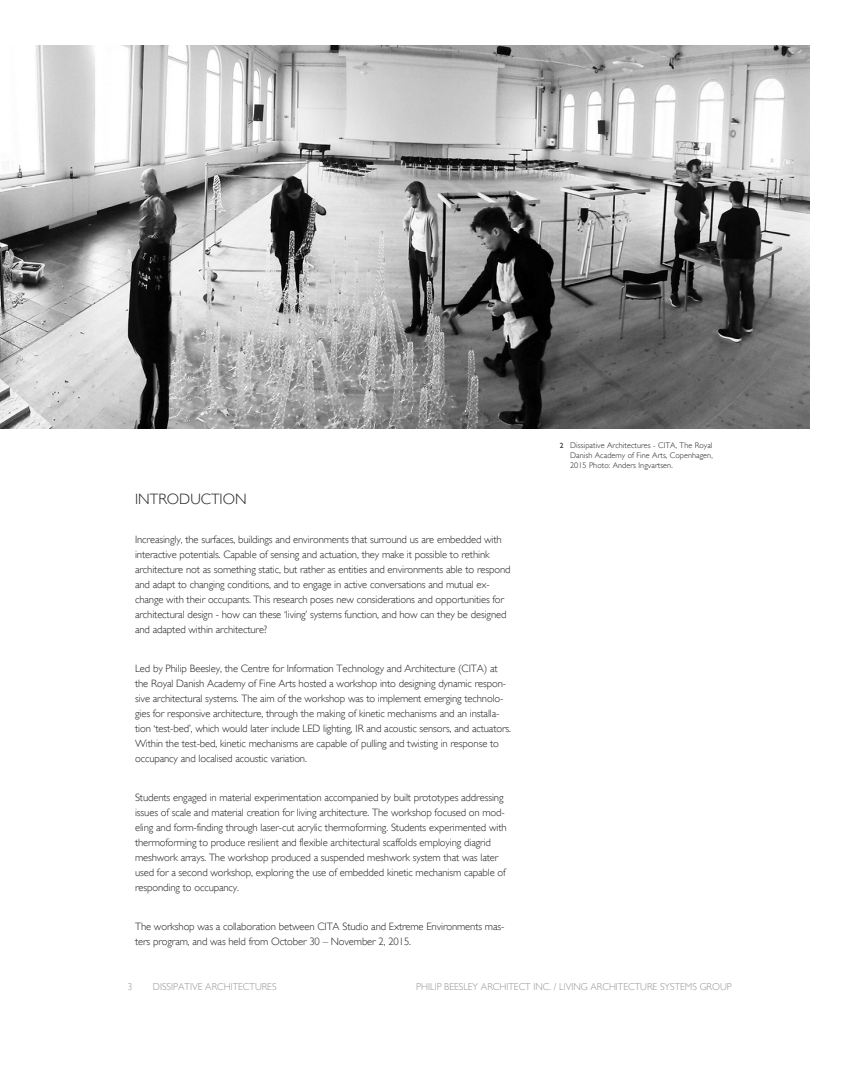
<style>
.page{position:relative;width:855px;height:1080px;background:#fff}
.page>*{position:absolute;margin:0;border:0;box-sizing:border-box;transform-origin:0 0}
.BODY_-_Heading{font:300 15px "Gill Sans";color:#231f20}
.BODY_-_Regular{font:300 10.62px/15px "Gill Sans";letter-spacing:-.01em;color:#231f20}
.FOOTER_-_Text{font:300 10px "Gill Sans";color:#939598}
.BODY_-_Figure_Body{font:300 8.12px/9.8px "Gill Sans";letter-spacing:.01em;color:#231f20;text-align:justify}
.BODY_-_Figure{font:7.5px "Gill Sans";color:#231f20}
</style>
<div class="page">
<img style="left:0;top:45px;width:810px;height:383px">
<p class="BODY_-_Heading" style="left:135px;top:490px;width:113px">INTRODUCTION</p>
<p class="BODY_-_Regular" style="left:135px;top:532px;width:377px">Increasingly, the surfaces, buildings and environments that surround us are embedded with interactive potentials. Capable of sensing and actuation, they make it possible to rethink architecture not as something static, but rather as entities and environments able to respond and adapt to changing conditions, and to engage in active conversations and mutual ex&shy;change with their occupants. This research poses new considerations and opportunities for architectural design - how can these ‘living’ systems function, and how can they be designed and adapted within architecture?</p>
<p class="BODY_-_Regular" style="left:135px;top:661px;width:378px">Led by Philip Beesley, the Centre for Information Technology and Architecture (CITA) at the Royal Danish Academy of Fine Arts hosted a workshop into designing dynamic respon&shy;sive architectural systems. The aim of the workshop was to implement emerging technolo&shy;gies for responsive architecture, through the making of kinetic mechanisms and an installa&shy;tion ‘test-bed’, which would later include LED lighting, IR and acoustic sensors, and actuators.<br>Within the test-bed, kinetic mechanisms are capable of pulling and twisting in response to occupancy and localised acoustic variation.</p>
<p class="BODY_-_Regular" style="left:135px;top:790px;width:373px">Students engaged in material experimentation accompanied by built prototypes addressing issues of scale and material creation for living architecture. The workshop focused on mod&shy;eling and form-finding through laser-cut acrylic thermoforming. Students experimented with thermoforming to produce resilient and flexible architectural scaffolds employing diagrid meshwork arrays. The workshop produced a suspended meshwork system that was later used for a second workshop, exploring the use of embedded kinetic mechanism capable of responding to occupancy.</p>
<p class="BODY_-_Regular" style="left:135px;top:919px;width:371px">The workshop was a collaboration between CITA Studio and Extreme Environments mas&shy;ters program, and was held from October 30 – November 2, 2015.</p>
<p class="BODY_-_Figure" style="left:560px;top:441px;width:5px">2</p>
<p class="BODY_-_Figure_Body" style="left:570px;top:441px;width:144px">Dissipative Architectures - CITA, The Royal Danish Academy of Fine Arts, Copenhagen, 2015 Photo: Anders Ingvartsen.</p>
<p class="FOOTER_-_Text" style="left:128px;top:981px;width:6px">3</p>
<p class="FOOTER_-_Text" style="left:153px;top:981px;width:125px">DISSIPATIVE ARCHITECTURES</p>
<p class="FOOTER_-_Text" style="left:416px;top:981px;width:317px">PHILIP BEESLEY ARCHITECT INC. / LIVING ARCHITECTURE SYSTEMS GROUP</p>
</div>
